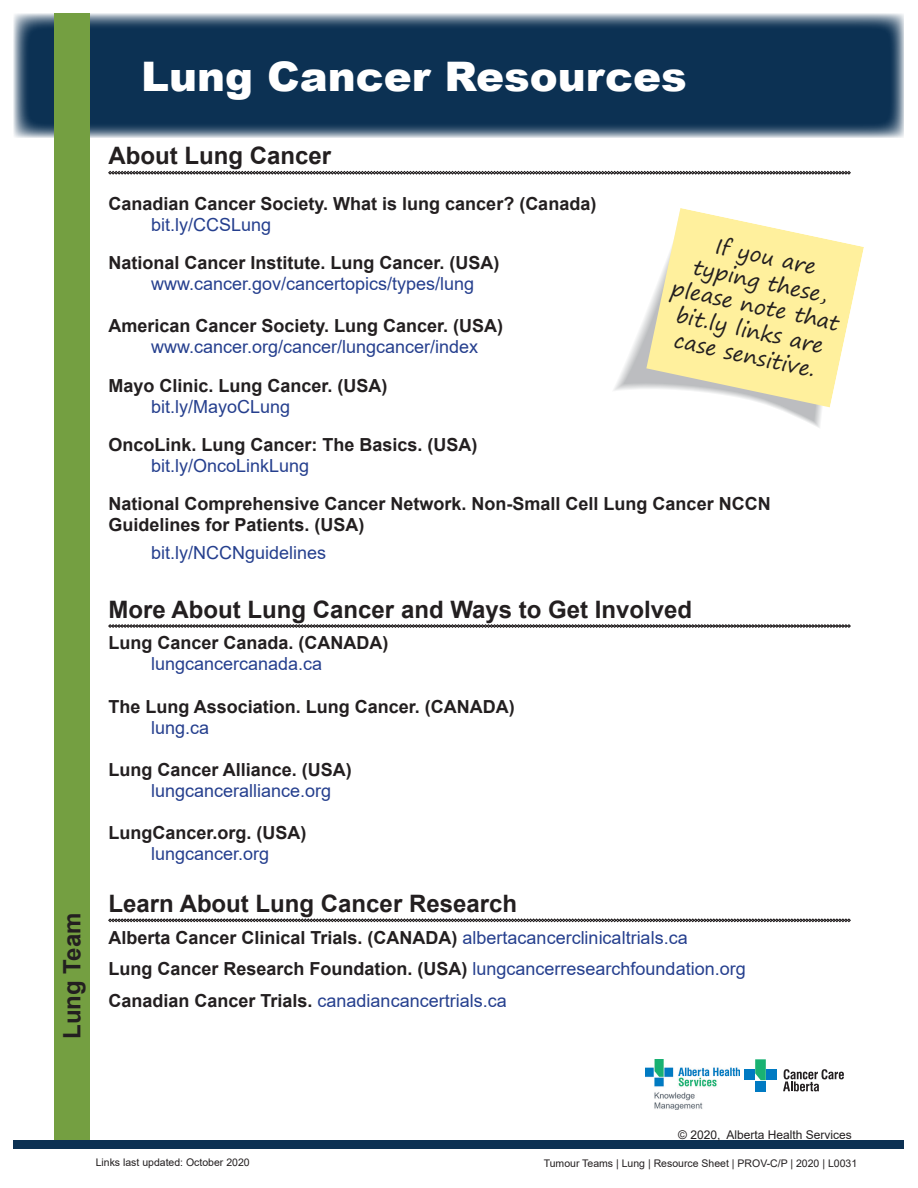
<style>
.page{position:relative;width:918px;height:1188px;background:#fff}
.page>*{position:absolute;margin:0;border:0;box-sizing:border-box;transform-origin:0 0}
.t1{font:900 40.8px "Arial";color:#fff}
.t2{font:700 24px "Arial";color:#231f20}
.t3{font:21px/25.2px "Segoe Print";color:#231f20;text-align:center}
.t4{font:700 18px/31.7px "Arial";color:#231f20}
.t5{font:18px "Arial";color:#253f8e}
.t6{font:12px "Arial";color:#231f20}
.t7{font:10.5px "Arial";color:#231f20}
.s1{font-weight:400;color:#253f8e}
</style>
<div class="page">
<svg style="left:14px;top:14px;width:890px;height:124px;fill:#0c3153"></svg>
<svg style="left:108px;top:171px;width:743px;height:3px"></svg>
<svg style="left:108px;top:624px;width:743px;height:4px"></svg>
<svg style="left:108px;top:919px;width:743px;height:3px"></svg>
<svg style="left:625px;top:315px;width:205px;height:109px"></svg>
<svg style="left:646px;top:208px;width:218px;height:199px"></svg>
<div style="left:54px;top:14px;width:36px;height:1133px;background:#749f41"></div>
<div style="left:14px;top:1140px;width:890px;height:8px;background:#0c3153"></div>
<img style="left:646px;top:1059px;width:94px;height:51px">
<div style="left:744px;top:1069px;width:10px;height:11px;background:#007ac2"></div>
<div style="left:767px;top:1069px;width:10px;height:11px;background:#007ac2"></div>
<div style="left:755px;top:1081px;width:11px;height:10px;background:#007ac2"></div>
<svg style="left:755px;top:1059px;width:11px;height:21px"></svg>
<svg style="left:783px;top:1069px;width:61px;height:22px"></svg>
<h2 class="t2" style="left:55px;top:1039px;width:128px;rotate:-90deg">Lung Team</h2>
<h1 class="t1" style="left:141px;top:46px;width:547px">Lung Cancer Resources</h1>
<h2 class="t2" style="left:109px;top:139px;width:224px">About Lung Cancer</h2>
<p class="t4" style="left:109px;top:188px;width:489px">Canadian Cancer Society. What is lung cancer? (Canada)</p>
<p class="t5" style="left:151px;top:212px;width:122px">bit.ly/CCSLung</p>
<p class="t4" style="left:109px;top:247px;width:393px">National Cancer Institute. Lung Cancer. (USA)</p>
<p class="t5" style="left:151px;top:271px;width:325px">www.cancer.gov/cancertopics/types/lung</p>
<p class="t4" style="left:109px;top:310px;width:396px">American Cancer Society. Lung Cancer. (USA)</p>
<p class="t5" style="left:151px;top:335px;width:329px">www.cancer.org/cancer/lungcancer/index</p>
<p class="t4" style="left:109px;top:370px;width:281px">Mayo Clinic. Lung Cancer. (USA)</p>
<p class="t5" style="left:151px;top:394px;width:141px">bit.ly/MayoCLung</p>
<p class="t4" style="left:109px;top:429px;width:371px">OncoLink. Lung Cancer: The Basics. (USA)</p>
<p class="t5" style="left:151px;top:453px;width:160px">bit.ly/OncoLinkLung</p>
<p class="t4" style="left:109px;top:494px;width:664px;line-height:21px">National Comprehensive Cancer Network. Non-Small Cell Lung Cancer NCCN<br>Guidelines for Patients. (USA)</p>
<p class="t5" style="left:151px;top:540px;width:177px">bit.ly/NCCNguidelines</p>
<h2 class="t2" style="left:109px;top:592px;width:585px">More About Lung Cancer and Ways to Get Involved</h2>
<p class="t4" style="left:109px;top:627px;width:282px">Lung Cancer Canada. (CANADA)</p>
<p class="t5" style="left:151px;top:652px;width:173px">lungcancercanada.ca</p>
<p class="t4" style="left:109px;top:691px;width:408px">The Lung Association. Lung Cancer. (CANADA)</p>
<p class="t5" style="left:151px;top:715px;width:60px">lung.ca</p>
<p class="t4" style="left:109px;top:754px;width:245px">Lung Cancer Alliance. (USA)</p>
<p class="t5" style="left:151px;top:778px;width:182px">lungcanceralliance.org</p>
<p class="t4" style="left:109px;top:817px;width:200px">LungCancer.org. (USA)</p>
<p class="t5" style="left:151px;top:841px;width:120px">lungcancer.org</p>
<h2 class="t2" style="left:109px;top:887px;width:410px">Learn About Lung Cancer Research</h2>
<p class="t4" style="left:109px;top:922px;width:639px">Alberta Cancer Clinical Trials. (CANADA) <span class="s1">albertacancerclinicaltrials.ca<br></span>Lung Cancer Research Foundation. (USA) <span class="s1">lungcancerresearchfoundation.org<br></span>Canadian Cancer Trials. <span class="s1">canadiancancertrials.ca</span></p>
<p class="t3" style="left:685px;top:226px;width:173px;rotate:12deg">If you are typing these, please note that bit.ly links are case sensitive.</p>
<p class="t6" style="left:678px;top:1126px;width:175px">© 2020, Alberta Health Services</p>
<p class="t7" style="left:96px;top:1155px;width:156px">Links last updated: October 2020</p>
<p class="t7" style="left:544px;top:1157px;width:315px">Tumour Teams | Lung | Resource Sheet | PROV-C/P | 2020 | L0031</p>
</div>
